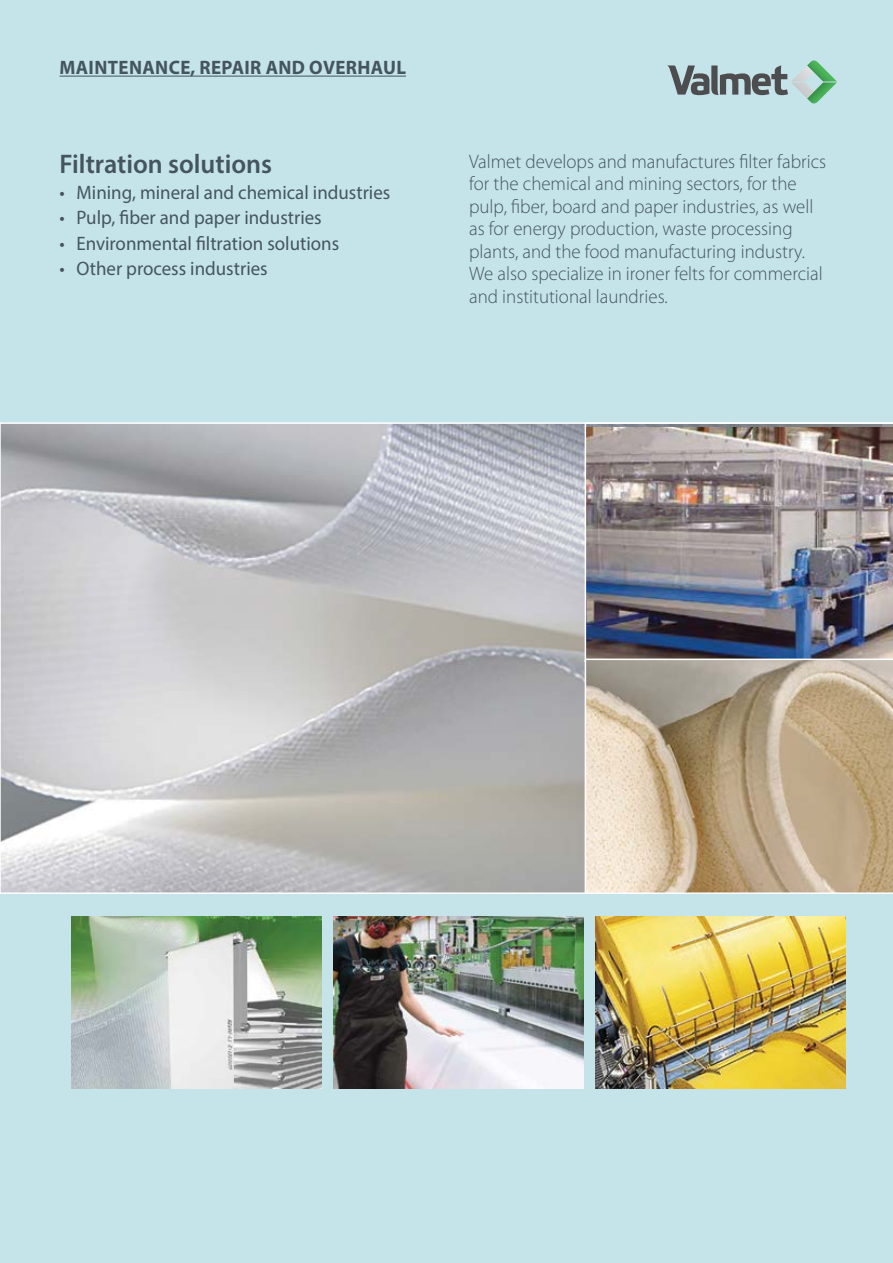
<style>
.page{position:relative;width:893px;height:1263px;background:#c5e4e9}
.page>*{position:absolute;margin:0;border:0;box-sizing:border-box;transform-origin:0 0}
.t1{font:600 27px "Myriad Pro";color:#455560}
.t2{font:300 19.5px/22.5px "Myriad Pro";color:#455560}
.t3{font:19.5px "Myriad Pro";color:#455560}
.t4{font:700 19.5px "Myriad Pro";letter-spacing:.02em;color:#455560}
</style>
<div class="page">
<svg style="left:0;top:422px;width:585px;height:472px;background:#bebec0"></svg>
<img style="left:585px;top:422px;width:308px;height:236px">
<svg style="left:585px;top:658px;width:308px;height:236px;background:#c0ae93"></svg>
<hr style="left:60px;top:76px;width:346px;height:1px;background:#455560">
<svg style="left:667px;top:60px;width:170px;height:44px"></svg>
<img style="left:72px;top:917px;width:249px;height:171px">
<img style="left:334px;top:917px;width:249px;height:171px">
<img style="left:596px;top:917px;width:249px;height:171px">
<p class="t4" style="left:60px;top:55px;width:348px">MAINTENANCE, REPAIR AND OVERHAUL</p>
<h1 class="t1" style="left:60px;top:147px;width:214px">Filtration solutions</h1>
<p class="t3" style="left:60px;top:180px;width:332px">• Mining, mineral and chemical industries</p>
<p class="t3" style="left:60px;top:206px;width:264px">• Pulp, fiber and paper industries</p>
<p class="t3" style="left:60px;top:231px;width:281px">• Environmental filtration solutions</p>
<p class="t3" style="left:60px;top:257px;width:210px">• Other process industries</p>
<p class="t2" style="left:469px;top:150px;width:359px">Valmet develops and manufactures filter fabrics for the chemical and mining sectors, for the pulp, fiber, board and paper industries, as well as for energy production, waste processing plants, and the food manufacturing industry.<br>We also specialize in ironer felts for commercial and institutional laundries.</p>
</div>
